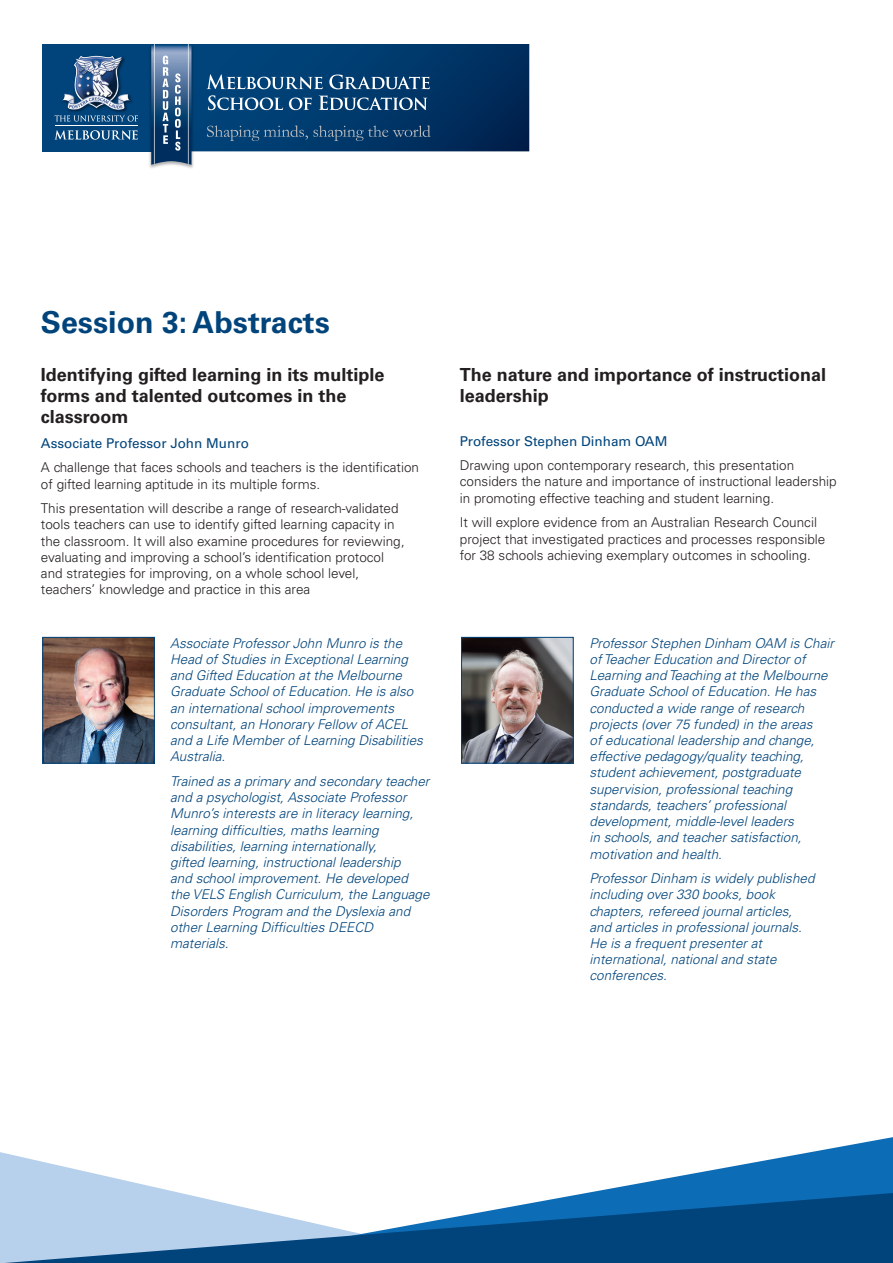
<style>
.page{position:relative;width:893px;height:1263px;background:#fff}
.page>*{position:absolute;margin:0;border:0;box-sizing:border-box;transform-origin:0 0}
.t1{font:700 30.3px "Univers";color:#00447b}
.t2{font:700 18px/21px "Univers";color:#231f20}
.t3{font:italic 300 13.5px/16.2px "Univers";color:#00447b}
.t4{font:300 13.5px/16.2px "Univers";color:#231f20}
.t5{font:13.5px "Univers";color:#00447b}
</style>
<div class="page">
<div style="left:43px;top:44px;width:110px;height:107px;background:#00447b"></div>
<svg style="left:54px;top:115px;width:84px;height:7px"></svg>
<hr style="left:55px;top:126px;width:83px;height:1px;background:#fff">
<svg style="left:54px;top:130px;width:84px;height:10px"></svg>
<img style="left:62px;top:55px;width:70px;height:58px">
<img style="left:74px;top:56px;width:7px;height:40px">
<img style="left:148px;top:46px;width:46px;height:122px">
<svg style="left:151px;top:44px;width:378px;height:121px;background:#2e5b84"></svg>
<svg style="left:0;top:1152px;width:180px;height:111px;fill:#b7d0ec"></svg>
<svg style="left:587px;top:1137px;width:306px;height:56px"></svg>
<svg style="left:5px;top:1193px;width:888px;height:70px;background:#5385b0"></svg>
<img style="left:45px;top:639px;width:108px;height:122px">
<div style="left:43px;top:637px;width:112px;height:126px;border:1px solid #00447b"></div>
<img style="left:463px;top:639px;width:108px;height:122px">
<div style="left:461px;top:637px;width:112px;height:126px;border:1px solid #00447b"></div>
<p class="t1" style="left:41px;top:304px;width:290px">Session 3: Abstracts</p>
<p class="t2" style="left:41px;top:364px;width:345px">Identifying gifted learning in its multiple forms and talented outcomes in the classroom</p>
<p class="t5" style="left:41px;top:435px;width:209px">Associate Professor John Munro</p>
<p class="t4" style="left:41px;top:459px;width:380px">A challenge that faces schools and teachers is the identification of gifted learning aptitude in its multiple forms.</p>
<p class="t4" style="left:41px;top:500px;width:365px">This presentation will describe a range of research-validated tools teachers can use to identify gifted learning capacity in the classroom. It will also examine procedures for reviewing, evaluating and improving a school’s identification protocol and strategies for improving, on a whole school level, teachers’ knowledge and practice in this area</p>
<p class="t3" style="left:170px;top:635px;width:254px">Associate Professor John Munro is the Head of Studies in Exceptional Learning and Gifted Education at the Melbourne Graduate School of Education. He is also an international school improvements consultant, an Honorary Fellow of ACEL and a Life Member of Learning Disabilities Australia.</p>
<p class="t3" style="left:170px;top:773px;width:261px">Trained as a primary and secondary teacher and a psychologist, Associate Professor Munro’s interests are in literacy learning, learning difficulties, maths learning disabilities, learning internationally,<br>gifted learning, instructional leadership<br>and school improvement. He developed the VELS English Curriculum, the Language Disorders Program and the Dyslexia and other Learning Difficulties DEECD materials.</p>
<p class="t2" style="left:460px;top:364px;width:368px;line-height:21.6px">The nature and importance of instructional leadership</p>
<p class="t5" style="left:460px;top:433px;width:209px">Professor Stephen Dinham OAM</p>
<p class="t4" style="left:460px;top:457px;width:378px">Drawing upon contemporary research, this presentation considers the nature and importance of instructional leadership in promoting effective teaching and student learning.</p>
<p class="t4" style="left:460px;top:514px;width:367px">It will explore evidence from an Australian Research Council project that investigated practices and processes responsible for 38 schools achieving exemplary outcomes in schooling.</p>
<p class="t3" style="left:589px;top:635px;width:246px">Professor Stephen Dinham OAM is Chair of Teacher Education and Director of Learning and Teaching at the Melbourne Graduate School of Education. He has conducted a wide range of research projects (over 75 funded) in the areas<br>of educational leadership and change, effective pedagogy/quality teaching, student achievement, postgraduate supervision, professional teaching standards, teachers’ professional development, middle-level leaders<br>in schools, and teacher satisfaction, motivation and health.</p>
<p class="t3" style="left:589px;top:870px;width:226px">Professor Dinham is widely published including over 330 books, book chapters, refereed journal articles, and articles in professional journals.<br>He is a frequent presenter at international, national and state conferences.</p>
</div>
